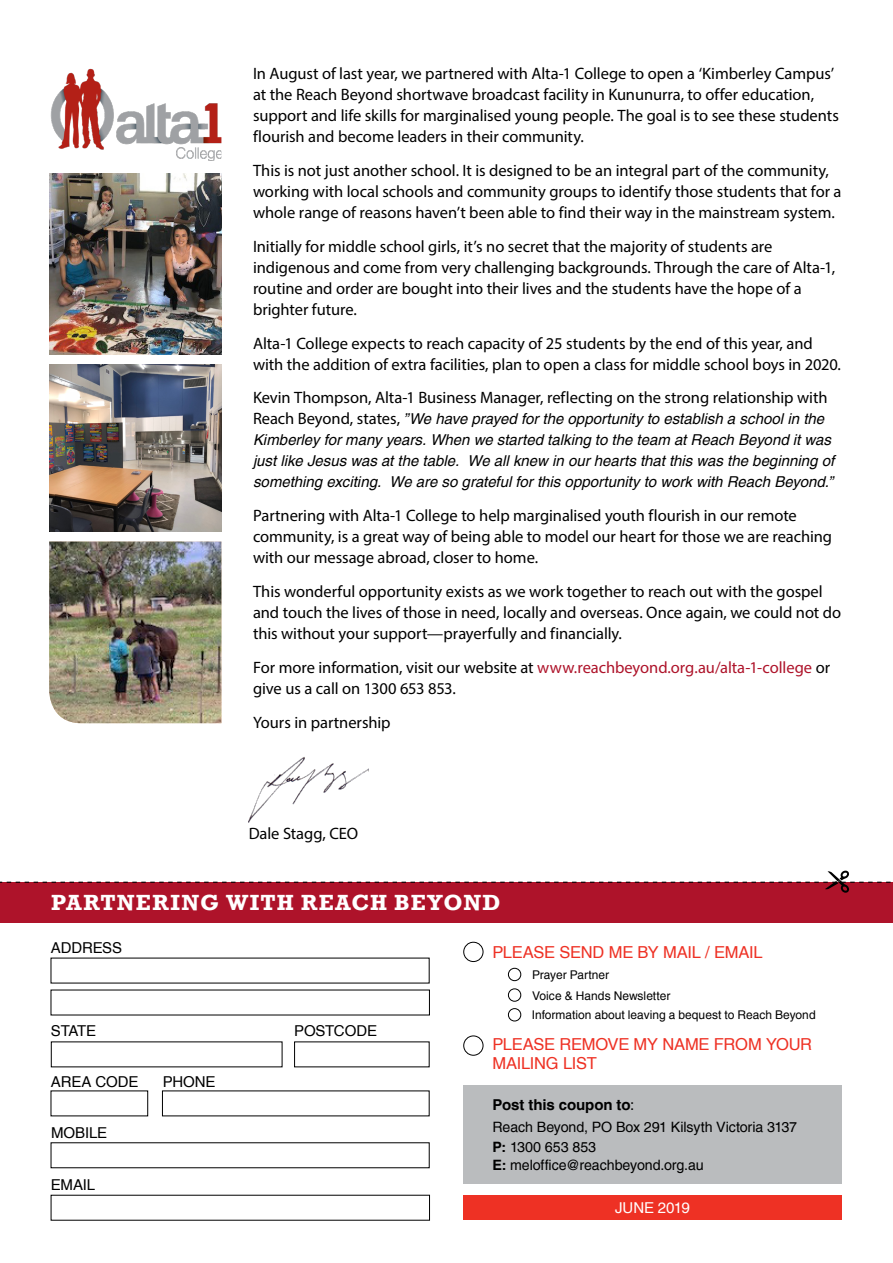
<style>
.page{position:relative;width:893px;height:1263px;background:#fff}
.page>*{position:absolute;margin:0;border:0;box-sizing:border-box;transform-origin:0 0}
.t1{font:700 22.5px "Rockwell";letter-spacing:.055em;color:#fff}
.t2{font:16.5px/21px "Myriad Pro";letter-spacing:-.005em;color:#000}
.t3{font:16.5px/19.5px "Helvetica";letter-spacing:-.015em;color:#ee3124}
.t4{font:italic 15px/21px "Helvetica";color:#000}
.t5{font:15px "Helvetica";letter-spacing:-.01em;color:#000}
.t6{font:700 15px "Helvetica";letter-spacing:-.005em;color:#000}
.t7{font:15px "Helvetica";letter-spacing:-.01em;color:#fff}
.t8{font:14.25px/20.1px "Helvetica";letter-spacing:-.005em;color:#000}
.t9{font:12px/20.2px "Helvetica";color:#000}
.s1{font-family:"Myriad Pro";font-style:normal;font-size:16.5px}
.s2{color:#ae132a}
.s3{font-weight:400}
.s4{font-weight:700}
</style>
<div class="page">
<div style="left:0;top:882px;width:893px;height:40px;background:#ae132a"></div>
<div style="left:508px;top:968px;width:13px;height:13px;border:1px solid #000;border-radius:50%"></div>
<div style="left:508px;top:988px;width:13px;height:13px;border:1px solid #000;border-radius:50%"></div>
<div style="left:508px;top:1008px;width:13px;height:13px;border:1px solid #000;border-radius:50%"></div>
<img style="left:50px;top:68px;width:171px;height:93px">
<img style="left:49px;top:541px;width:172px;height:182px">
<img style="left:49px;top:173px;width:172px;height:181px">
<img style="left:49px;top:365px;width:172px;height:166px">
<svg style="left:0;top:870px;width:891px;height:23px"></svg>
<img style="left:249px;top:757px;width:119px;height:66px">
<div style="left:463px;top:942px;width:20px;height:20px;border:1px solid #000;border-radius:50%"></div>
<div style="left:463px;top:1035px;width:20px;height:20px;border:1px solid #000;border-radius:50%"></div>
<div style="left:463px;top:1085px;width:379px;height:98px;background:#babcbe"></div>
<div style="left:463px;top:1195px;width:379px;height:25px;background:#ee3124"></div>
<p class="t2" style="left:253px;top:63px;width:587px">In August of last year, we partnered with Alta-1 College to open a ‘Kimberley Campus’ at the Reach Beyond shortwave broadcast facility in Kununurra, to offer education, support and life skills for marginalised young people. The goal is to see these students flourish and become leaders in their community.</p>
<p class="t2" style="left:253px;top:160px;width:590px">This is not just another school. It is designed to be an integral part of the community, working with local schools and community groups to identify those students that for a whole range of reasons haven’t been able to find their way in the mainstream system.</p>
<p class="t2" style="left:253px;top:236px;width:584px">Initially for middle school girls, it’s no secret that the majority of students are indigenous and come from very challenging backgrounds. Through the care of Alta-1, routine and order are bought into their lives and the students have the hope of a brighter future.</p>
<p class="t2" style="left:253px;top:332px;width:589px">Alta-1 College expects to reach capacity of 25 students by the end of this year, and with the addition of extra facilities, plan to open a class for middle school boys in 2020.</p>
<p class="t2" style="left:253px;top:387px;width:576px">Kevin Thompson, Alta-1 Business Manager, reflecting on the strong relationship with</p>
<p class="t4" style="left:253px;top:409px;width:583px"><span class="s1">Reach Beyond, states,</span> ”We have prayed for the opportunity to establish a school in the Kimberley for many years. When we started talking to the team at Reach Beyond it was just like Jesus was at the table. We all knew in our hearts that this was the beginning of something exciting. We are so grateful for this opportunity to work with Reach Beyond.”</p>
<p class="t2" style="left:253px;top:505px;width:581px">Partnering with Alta-1 College to help marginalised youth flourish in our remote community, is a great way of being able to model our heart for those we are reaching with our message abroad, closer to home.</p>
<p class="t2" style="left:253px;top:581px;width:590px">This wonderful opportunity exists as we work together to reach out with the gospel and touch the lives of those in need, locally and overseas. Once again, we could not do this without your support—prayerfully and financially.</p>
<p class="t2" style="left:253px;top:656px;width:579px">For more information, visit our website at <span class="s2">www.reachbeyond.org.au/alta-1-college</span> or give us a call on 1300 653 853.</p>
<p class="t2" style="left:253px;top:711px;width:139px">Yours in partnership</p>
<p class="t2" style="left:249px;top:823px;width:111px">Dale Stagg, CEO</p>
<h1 class="t1" style="left:51px;top:888px;width:451px">PARTNERING WITH REACH BEYOND</h1>
<p class="t5" style="left:51px;top:939px;width:73px">ADDRESS</p>
<p class="t5" style="left:51px;top:1022px;width:47px">STATE</p>
<p class="t5" style="left:294px;top:1022px;width:84px">POSTCODE</p>
<p class="t5" style="left:51px;top:1072px;width:89px">AREA CODE</p>
<p class="t5" style="left:163px;top:1072px;width:54px">PHONE</p>
<p class="t5" style="left:51px;top:1124px;width:58px">MOBILE</p>
<p class="t5" style="left:51px;top:1176px;width:46px">EMAIL</p>
<p class="t3" style="left:492px;top:943px;width:272px">PLEASE SEND ME BY MAIL / EMAIL</p>
<p class="t9" style="left:532px;top:964px;width:285px">Prayer Partner<br>Voice &amp; Hands Newsletter<br>Information about leaving a bequest to Reach Beyond</p>
<p class="t3" style="left:492px;top:1034px;width:321px">PLEASE REMOVE MY NAME FROM YOUR<br>MAILING LIST</p>
<p class="t6" style="left:492px;top:1095px;width:143px">Post this coupon to<span class="s3">:</span></p>
<p class="t8" style="left:492px;top:1117px;width:306px">Reach Beyond, PO Box 291 Kilsyth Victoria 3137<br><span class="s4">P:</span> 1300 653 853</p>
<p class="t8" style="left:492px;top:1155px;width:213px"><span class="s4">E:</span> meloffice@reachbeyond.org.au</p>
<p class="t7" style="left:615px;top:1199px;width:76px">JUNE 2019</p>
</div>
